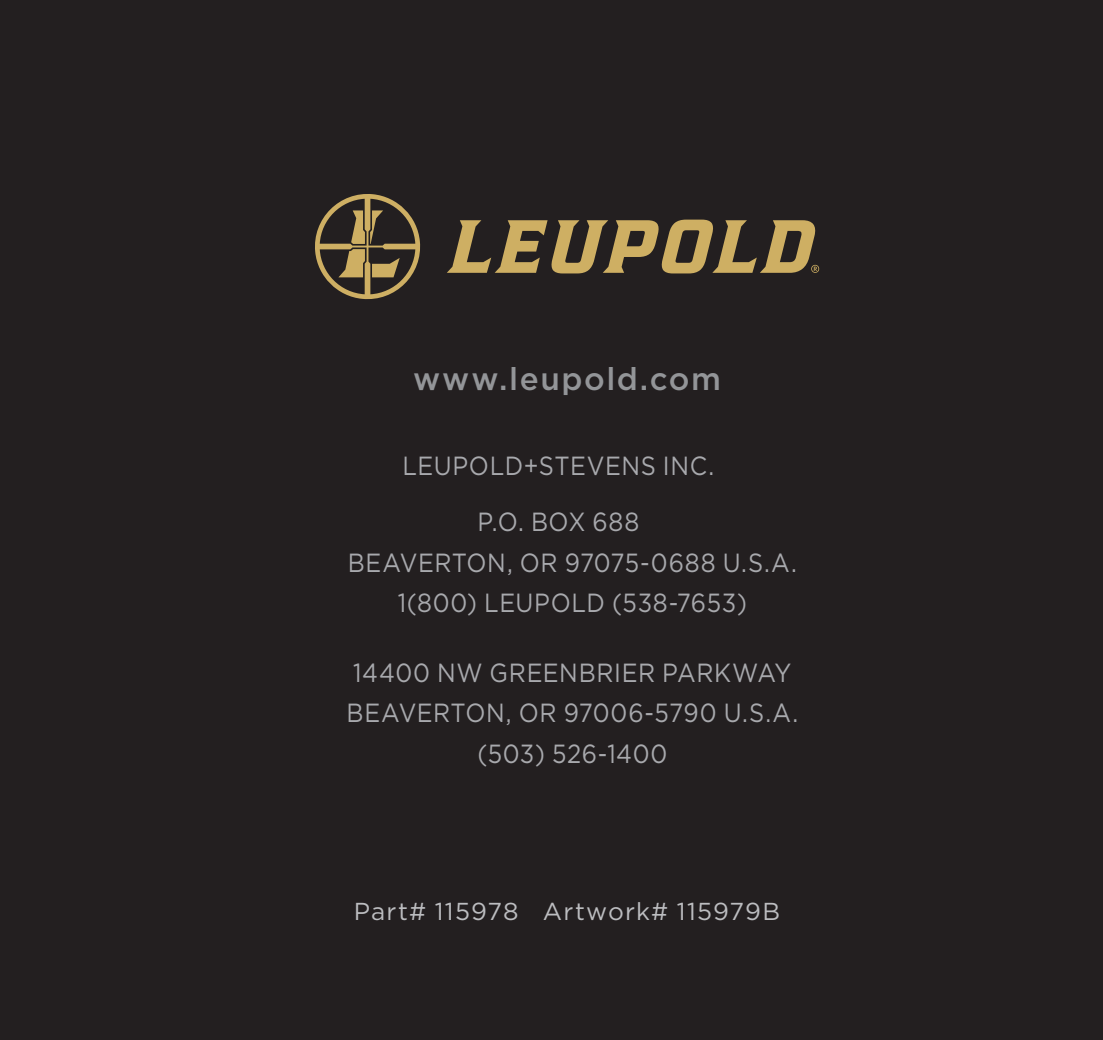
<style>
.page{position:relative;width:1103px;height:1040px;background:#fff}
.page>*{position:absolute;margin:0;border:0;box-sizing:border-box;transform-origin:0 0}
.t1{font:500 31.5px "Gotham";letter-spacing:.05em;color:#939598}
.t2{font:26.25px/40.2px "Gotham";letter-spacing:.025em;color:#a8a9ad;text-align:center;scale:.9 1}
.t3{font:24.5px "Gotham";letter-spacing:.05em;color:#bcbdc0}
</style>
<div class="page">
<div style="left:0;top:0;width:1102px;height:1040px;background:#231f20"></div>
<svg style="left:315px;top:194px;width:106px;height:106px"></svg>
<svg style="left:447px;top:220px;width:372px;height:53px"></svg>
<p class="t1" style="left:413px;top:358px;width:309px">www.leupold.com</p>
<p class="t2" style="left:402px;top:437px;width:348px;line-height:56px">LEUPOLD+STEVENS INC.<br>P.O. BOX 688</p>
<p class="t2" style="left:348px;top:541px;width:501px">BEAVERTON, OR 97075-0688 U.S.A.<br>1(800) LEUPOLD (538-7653)</p>
<p class="t2" style="left:346px;top:652px;width:503px">14400 NW GREENBRIER PARKWAY<br>BEAVERTON, OR 97006-5790 U.S.A. (503) 526-1400</p>
<p class="t3" style="left:354px;top:895px;width:428px">Part# 115978 Artwork# 115979B</p>
</div>
